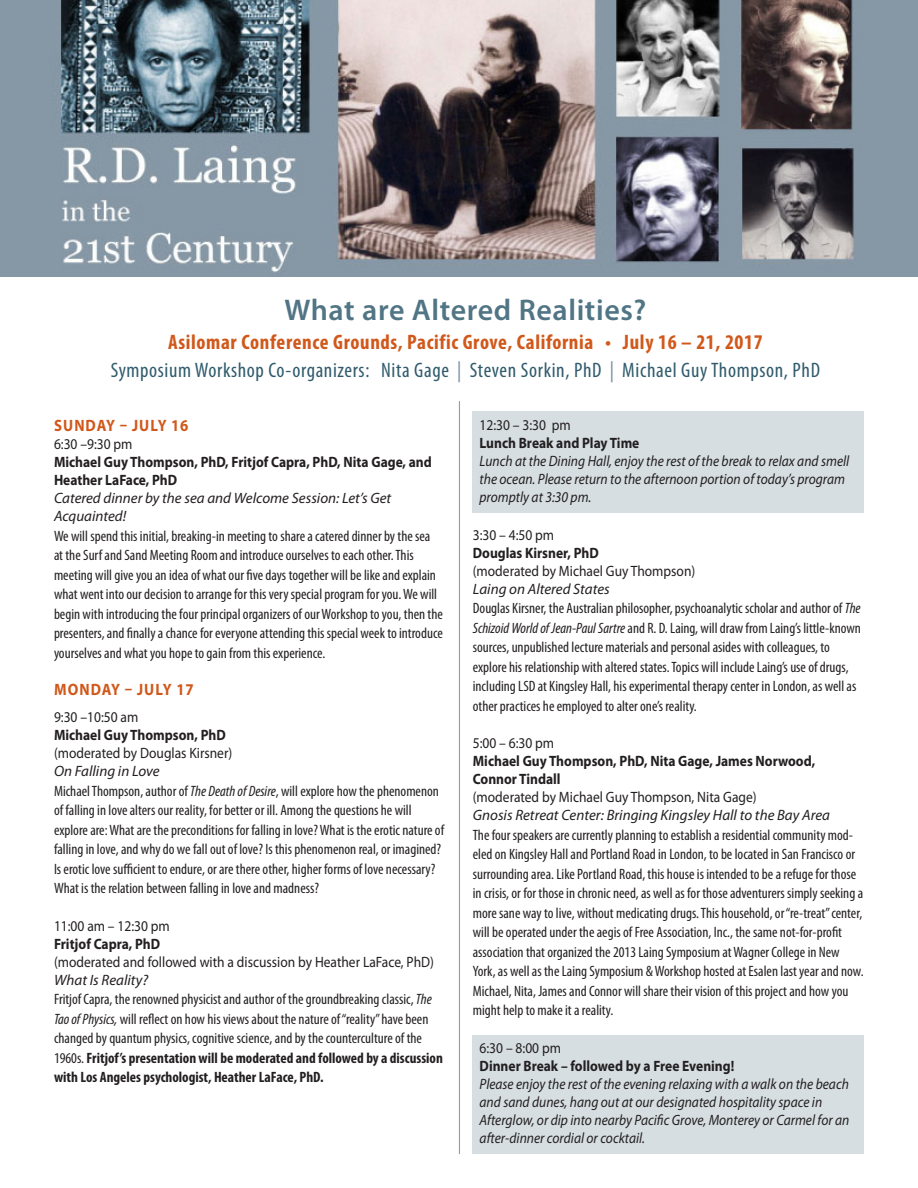
<style>
.page{position:relative;width:918px;height:1188px;background:#fff}
.page>*{position:absolute;margin:0;border:0;box-sizing:border-box;transform-origin:0 0}
.t1{font:600 30px "Myriad Pro";letter-spacing:.02em;color:#517585}
.t2{font:condensed 21px "Myriad Pro";letter-spacing:.03em;color:#305b6c}
.t3{font:700 condensed 21px "Myriad Pro";letter-spacing:.03em;color:#d1581a}
.date{font:700 16.5px "Myriad Pro";letter-spacing:.07em;color:#d1581a;scale:.9 1}
.body-description{font:condensed 15px/19.5px "Myriad Pro";color:#231f20}
.boxed-body-descripti{font:italic 15px/18px "Myriad Pro";color:#231f20;scale:.9 1}
.speaker-name{font:700 15px/18px "Myriad Pro";color:#231f20;scale:.9 1}
.boxed-body-descripti-2{font:italic 15px/18px "Myriad Pro";color:#231f20}
.speaker-name-2{font:15px "Myriad Pro";color:#231f20;scale:.9 1}
.time{font:15px "Myriad Pro";color:#231f20;scale:.9 1}
.s1{color:#7491a0}
.s2{font-style:italic}
.s3{font-weight:700}
</style>
<div class="page">
<div style="left:473px;top:1035px;width:391px;height:119px;background:#d6dee2"></div>
<div style="left:473px;top:411px;width:391px;height:102px;background:#d6dee2"></div>
<hr style="left:459px;top:401px;width:1px;height:753px;background:#86a1af">
<img style="left:0;top:0;width:918px;height:277px">
<p class="t1" style="left:284px;top:291px;width:364px">What are Altered Realities?</p>
<p class="t3" style="left:168px;top:329px;width:596px">Asilomar Conference Grounds, Pacific Grove, California • July 16 – 21, 2017</p>
<p class="t2" style="left:111px;top:358px;width:711px">Symposium Workshop Co-organizers: Nita Gage <span class="s1">|</span> Steven Sorkin, PhD <span class="s1">|</span> Michael Guy Thompson, PhD</p>
<p class="time" style="left:480px;top:416px;width:103px">12:30 – 3:30 pm</p>
<p class="speaker-name" style="left:480px;top:434px;width:179px">Lunch Break and Play Time</p>
<p class="boxed-body-descripti" style="left:480px;top:452px;width:412px">Lunch at the Dining Hall, enjoy the rest of the break to relax and smell the ocean. Please return to the afternoon portion of today’s program promptly at 3:30 pm.</p>
<p class="time" style="left:473px;top:525px;width:92px">3:30 – 4:50 pm</p>
<p class="speaker-name" style="left:473px;top:543px;width:142px">Douglas Kirsner, PhD</p>
<p class="speaker-name-2" style="left:473px;top:561px;width:249px">(moderated by Michael Guy Thompson)</p>
<p class="boxed-body-descripti-2" style="left:473px;top:579px;width:139px">Laing on Altered States</p>
<p class="body-description" style="left:473px;top:598px;width:390px">Douglas Kirsner, the Australian philosopher, psychoanalytic scholar and author of <span class="s2">The Schizoid World of Jean-Paul Sartre</span> and R. D. Laing, will draw from Laing’s little-known sources, unpublished lecture materials and personal asides with colleagues, to explore his relationship with altered states. Topics will include Laing’s use of drugs, including LSD at Kingsley Hall, his experimental therapy center in London, as well as other practices he employed to alter one’s reality.</p>
<p class="time" style="left:473px;top:734px;width:92px">5:00 – 6:30 pm</p>
<p class="speaker-name" style="left:473px;top:752px;width:382px">Michael Guy Thompson, PhD, Nita Gage, James Norwood,<br>Connor Tindall</p>
<p class="speaker-name-2" style="left:473px;top:788px;width:317px">(moderated by Michael Guy Thompson, Nita Gage)</p>
<p class="boxed-body-descripti-2" style="left:473px;top:806px;width:359px">Gnosis Retreat Center: Bringing Kingsley Hall to the Bay Area</p>
<p class="body-description" style="left:473px;top:825px;width:392px">The four speakers are currently planning to establish a residential community mod&shy;eled on Kingsley Hall and Portland Road in London, to be located in San Francisco or surrounding area. Like Portland Road, this house is intended to be a refuge for those in crisis, or for those in chronic need, as well as for those adventurers simply seeking a more sane way to live, without medicating drugs. This household, or “re-treat” center, will be operated under the aegis of Free Association, Inc., the same not-for-profit association that organized the 2013 Laing Symposium at Wagner College in New York, as well as the Laing Symposium &amp; Workshop hosted at Esalen last year and now.<br>Michael, Nita, James and Connor will share their vision of this project and how you might help to make it a reality.</p>
<p class="time" style="left:480px;top:1038px;width:92px">6:30 – 8:00 pm</p>
<p class="speaker-name" style="left:480px;top:1056px;width:285px">Dinner Break – followed by a Free Evening!</p>
<p class="boxed-body-descripti" style="left:480px;top:1074px;width:413px">Please enjoy the rest of the evening relaxing with a walk on the beach and sand dunes, hang out at our designated hospitality space in Afterglow, or dip into nearby Pacific Grove, Monterey or Carmel for an after-dinner cordial or cocktail.</p>
<p class="date" style="left:54px;top:415px;width:151px">SUNDAY – JULY 16</p>
<p class="time" style="left:54px;top:435px;width:89px">6:30 –9:30 pm</p>
<p class="speaker-name" style="left:54px;top:453px;width:421px">Michael Guy Thompson, PhD, Fritjof Capra, PhD, Nita Gage, and<br>Heather LaFace, PhD</p>
<p class="boxed-body-descripti-2" style="left:54px;top:489px;width:339px">Catered dinner by the sea and Welcome Session: Let’s Get<br>Acquainted!</p>
<p class="body-description" style="left:54px;top:526px;width:390px">We will spend this initial, breaking-in meeting to share a catered dinner by the sea at the Surf and Sand Meeting Room and introduce ourselves to each other. This meeting will give you an idea of what our five days together will be like and explain what went into our decision to arrange for this very special program for you. We will begin with introducing the four principal organizers of our Workshop to you, then the presenters, and finally a chance for everyone attending this special week to introduce yourselves and what you hope to gain from this experience.</p>
<p class="date" style="left:54px;top:679px;width:156px">MONDAY – JULY 17</p>
<p class="time" style="left:54px;top:708px;width:95px">9:30 –10:50 am</p>
<p class="speaker-name" style="left:54px;top:726px;width:192px">Michael Guy Thompson, PhD</p>
<p class="speaker-name-2" style="left:54px;top:744px;width:200px">(moderated by Douglas Kirsner)</p>
<p class="boxed-body-descripti-2" style="left:54px;top:762px;width:107px">On Falling in Love</p>
<p class="body-description" style="left:54px;top:781px;width:392px">Michael Thompson, author of <span class="s2">The Death of Desire</span>, will explore how the phenomenon of falling in love alters our reality, for better or ill. Among the questions he will explore are: What are the preconditions for falling in love? What is the erotic nature of falling in love, and why do we fall out of love? Is this phenomenon real, or imagined?<br>Is erotic love sufficient to endure, or are there other, higher forms of love necessary?<br>What is the relation between falling in love and madness?</p>
<p class="time" style="left:54px;top:916px;width:130px">11:00 am – 12:30 pm</p>
<p class="speaker-name" style="left:54px;top:934px;width:120px">Fritjof Capra, PhD</p>
<p class="speaker-name-2" style="left:54px;top:952px;width:424px">(moderated and followed with a discussion by Heather LaFace, PhD)</p>
<p class="boxed-body-descripti-2" style="left:54px;top:970px;width:96px">What Is Reality?</p>
<p class="body-description" style="left:54px;top:989px;width:390px">Fritjof Capra, the renowned physicist and author of the groundbreaking classic, <span class="s2">The Tao of Physics,</span> will reflect on how his views about the nature of “reality” have been changed by quantum physics, cognitive science, and by the counterculture of the 1960s. <span class="s3">Fritjof’s presentation will be moderated and followed by a discussion with Los Angeles psychologist, Heather LaFace, PhD.</span></p>
</div>
